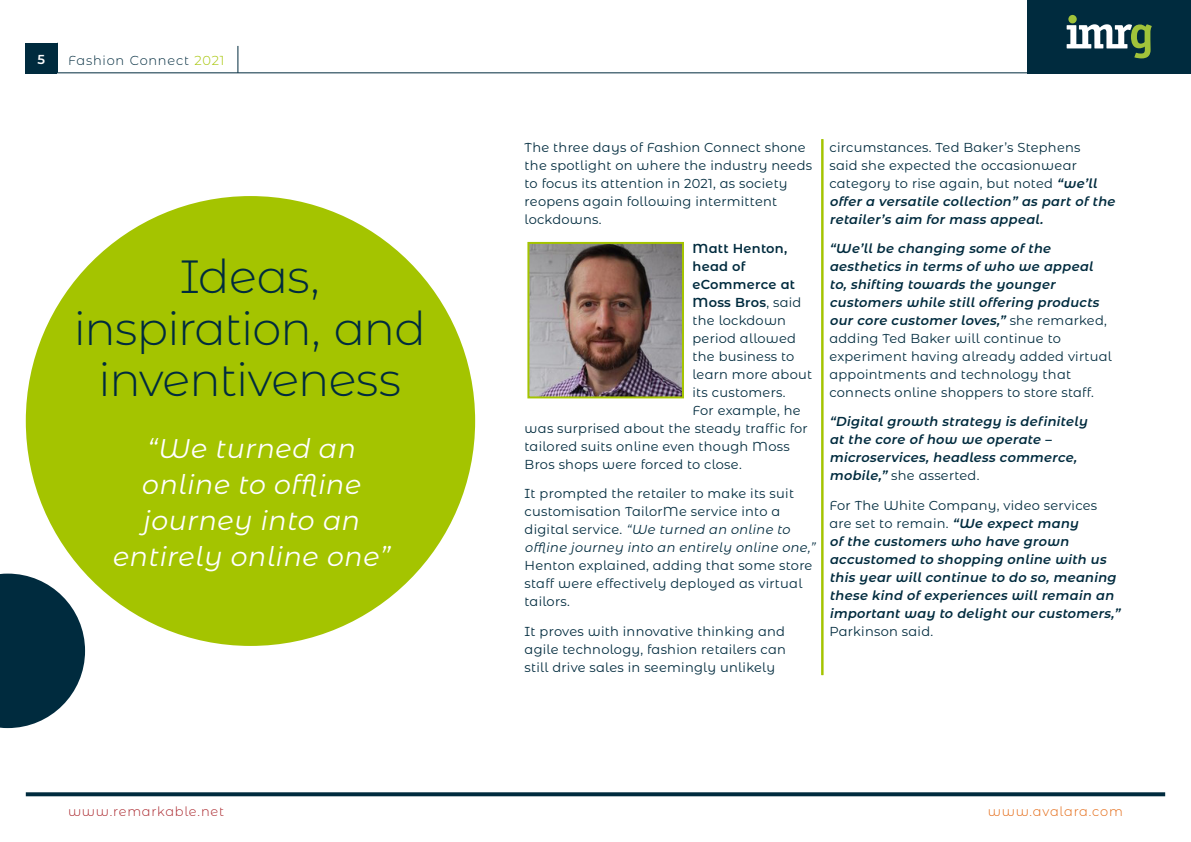
<style>
.page{position:relative;width:1191px;height:842px;background:#fff}
.page>*{position:absolute;margin:0;border:0;box-sizing:border-box;transform-origin:0 0}
.Main_Header{font:300 46.5px/51.3px "Montserrat Alternates";letter-spacing:-.02em;color:#002b3e;text-align:center}
.Body_Copy{font:italic 27px/36px "Montserrat Alternates";color:#fff;text-align:center}
.Body_Copy-2{font:13px/18px "Montserrat Alternates";letter-spacing:.02em;color:#002b3e}
.Body_Copy-3{font:italic 600 13px/18px "Montserrat Alternates";color:#002b3e}
.Body_Copy-4{font:600 13px "Montserrat Alternates";letter-spacing:.02em;color:#002b3e}
.t1{font:300 13px "Montserrat Alternates";letter-spacing:.06em;color:#002b3e}
.t2{font:300 13px "Montserrat Alternates";letter-spacing:.05em;color:#a9252b}
.t3{font:300 13px "Montserrat Alternates";letter-spacing:.055em;color:#e36710}
.t4{font:600 13px "Montserrat Alternates";color:#fff}
.s1{color:#a4c400}
.s2{font-weight:400}
.s3{font-style:italic}
.s4{font-weight:600;font-style:italic}
.s5{font-weight:400;font-style:normal}
</style>
<div class="page">
<div style="left:1027px;top:0;width:164px;height:73px;background:#002b3e"></div>
<div style="left:26px;top:43px;width:31px;height:30px;background:#002b3e"></div>
<div style="left:1068px;top:15px;width:8px;height:8px;background:#a1c33a;border-radius:50%"></div>
<svg style="left:1066px;top:24px;width:85px;height:34px"></svg>
<hr style="left:57px;top:72px;width:970px;height:1px;background:#002b3e">
<svg style="left:26px;top:792px;width:1139px;height:4px;background:#133a4c"></svg>
<hr style="left:57px;top:43px;width:1px;height:30px;background:#002b3e">
<svg style="left:237px;top:46px;width:1px;height:27px"></svg>
<hr style="left:821px;top:139px;width:2px;height:536px;background:#a4c400">
<img style="left:530px;top:245px;width:151px;height:150px">
<div style="left:527px;top:242px;width:157px;height:156px;border:2px solid #a4c400"></div>
<div style="left:26px;top:196px;width:449px;height:450px;background:#a4c400;border-radius:50%"></div>
<svg style="left:0;top:574px;width:85px;height:154px"></svg>
<p class="t4" style="left:38px;top:51px;width:9px">5</p>
<p class="t1" style="left:68px;top:51px;width:158px">Fashion Connect <span class="s1">2021</span></p>
<p class="Main_Header" style="left:74px;top:250px;width:353px">Ideas, inspiration, and inventiveness</p>
<p class="Body_Copy" style="left:112px;top:430px;width:285px">“We turned an online to offline journey into an entirely online one”</p>
<p class="Body_Copy-2" style="left:524px;top:138px;width:289px">The three days of Fashion Connect shone the spotlight on where the industry needs to focus its attention in 2021, as society reopens again following intermittent lockdowns.</p>
<p class="Body_Copy-4" style="left:692px;top:239px;width:96px">Matt Henton,</p>
<p class="Body_Copy-4" style="left:692px;top:257px;width:55px">head of</p>
<p class="Body_Copy-4" style="left:692px;top:275px;width:104px">eCommerce at</p>
<p class="Body_Copy-4" style="left:692px;top:293px;width:110px">Moss Bros<span class="s2">, said</span></p>
<p class="Body_Copy-2" style="left:692px;top:311px;width:95px">the lockdown</p>
<p class="Body_Copy-2" style="left:692px;top:329px;width:105px">period allowed</p>
<p class="Body_Copy-2" style="left:692px;top:347px;width:103px">the business to</p>
<p class="Body_Copy-2" style="left:692px;top:365px;width:121px">learn more about</p>
<p class="Body_Copy-2" style="left:692px;top:383px;width:95px">its customers.</p>
<p class="Body_Copy-2" style="left:692px;top:401px;width:110px">For example, he</p>
<p class="Body_Copy-2" style="left:524px;top:419px;width:285px">was surprised about the steady traffic for</p>
<p class="Body_Copy-2" style="left:524px;top:437px;width:267px">tailored suits online even though Moss</p>
<p class="Body_Copy-2" style="left:524px;top:455px;width:219px">Bros shops were forced to close.</p>
<p class="Body_Copy-2" style="left:524px;top:484px;width:295px">It prompted the retailer to make its suit customisation TailorMe service into a<br>d i g i ta l se rvi ce. <span class="s3">“We turned an online to offline journey into an entirely online one,” </span>Henton explained, adding that some store staff were effectively deployed as virtual tailors.</p>
<p class="Body_Copy-2" style="left:524px;top:622px;width:263px;text-align:justify">It proves with innovative thinking and agile technology, fashion retailers can still drive sales in seemingly unlikely</p>
<p class="Body_Copy-2" style="left:829px;top:138px;width:290px">circumstances. Ted Baker’s Stephens<br>said she expected the occasionwear category to rise again, but noted <span class="s4">“we’ll offer a versatile collection” as part of the retailer’s aim for mass appeal.</span></p>
<p class="Body_Copy-3" style="left:829px;top:239px;width:284px">“We’ll be changing some of the aesthetics in terms of who we appeal to, shifting towards the younger customers while still offering products our core customer loves,” <span class="s5">s h e r e m a r ke d , adding Ted Baker will continue to experiment having already added virtual appointments and technology that connects online shoppers to store staff.</span></p>
<p class="Body_Copy-3" style="left:829px;top:412px;width:262px">“Digital growth strategy is definitely at the core of how we operate – microservices, headless commerce, mobile,” <span class="s5">she asserted.</span></p>
<p class="Body_Copy-3" style="left:829px;top:496px;width:295px"><span class="s5">For The White Company, video services<br>are set to remain.</span> “We expect many<br>of the customers who have grown accustomed to shopping online with us this year will continue to do so, meaning these kind of experiences will remain an important way to delight our customers,” <span class="s5">Parkinson said.</span></p>
<p class="t2" style="left:68px;top:802px;width:157px">www.remarkable.net</p>
<p class="t3" style="left:987px;top:802px;width:137px">www.avalara.com</p>
</div>
